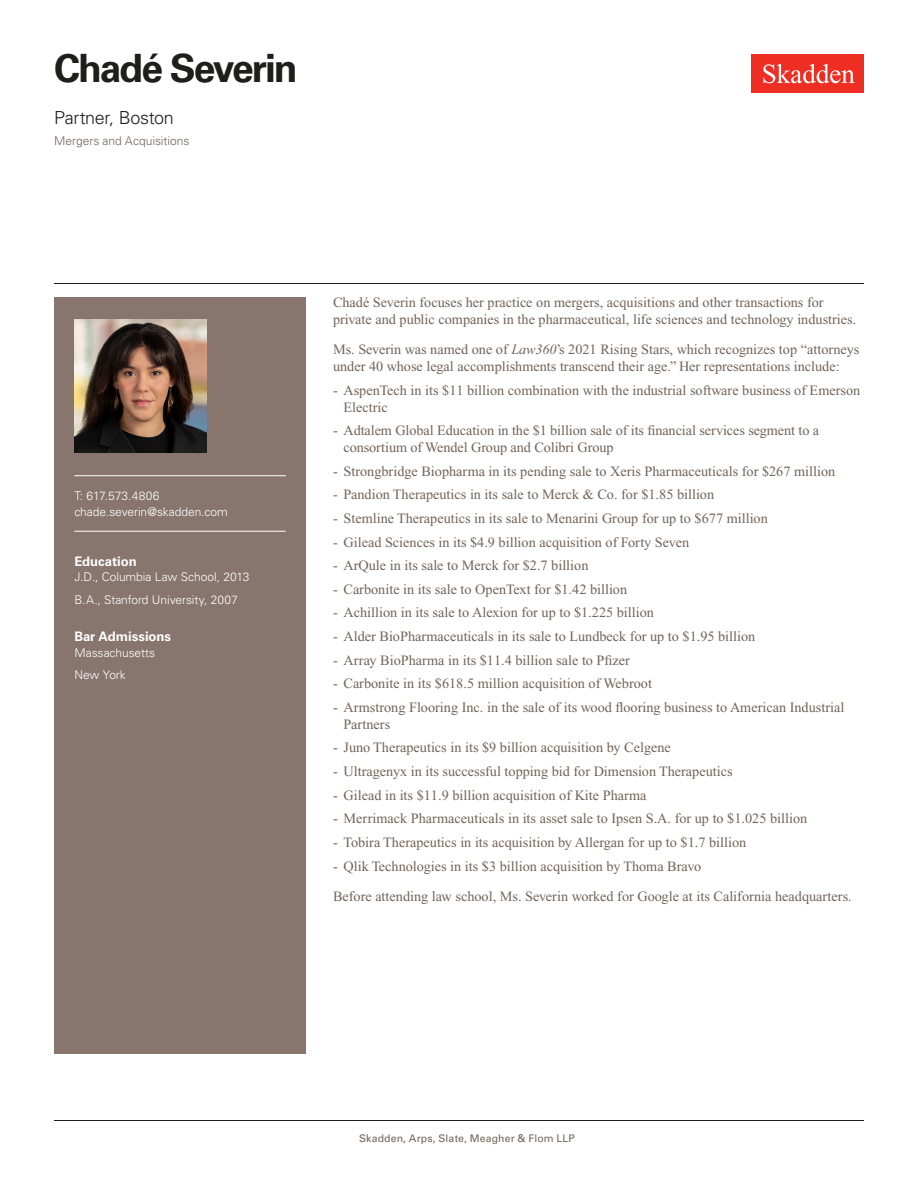
<style>
.page{position:relative;width:918px;height:1188px;background:#fff}
.page>*{position:absolute;margin:0;border:0;box-sizing:border-box;transform-origin:0 0}
.Name{font:700 39px "Univers LT Std";letter-spacing:-.05em;color:#1e1e1d}
.Title_and_Office{font:300 18px "Univers LT Std";letter-spacing:-.02em;color:#1e1e1d}
.Main_Body_Bulleted{font:14.25px/16.8px "Times New Roman PS Std";color:#726458}
.Main_Body{font:14.25px/16.8px "Times New Roman PS Std";color:#726458}
.Bar_Admission_Education{font:700 13.2px "Univers LT Std";letter-spacing:-.005em;color:#fff}
.Sidebar_text{font:300 12px "Univers LT Std";letter-spacing:-.005em;color:#fff}
.Email{font:300 12px "Univers LT Std";letter-spacing:-.005em;color:#fff}
.Practice{font:300 12px "Univers LT Std";color:#726458}
.Phone_Number{font:300 12px "Univers LT Std";letter-spacing:.005em;color:#fff}
.Folio{font:10.5px "Univers LT Std";letter-spacing:.01em;color:#726458}
.s1{font-style:italic}
.s2{font-weight:700;color:#fff}
</style>
<div class="page">
<div style="left:752px;top:54px;width:112px;height:39px;background:#ee2e22"></div>
<svg style="left:763px;top:64px;width:92px;height:19px"></svg>
<div style="left:54px;top:297px;width:252px;height:756px;background:#87756e"></div>
<hr style="left:74px;top:475px;width:212px;height:1px;background:#fff">
<hr style="left:74px;top:531px;width:212px;height:1px;background:#fff">
<img style="left:74px;top:320px;width:132px;height:132px">
<hr style="left:54px;top:1120px;width:810px;height:1px;background:#1e1e1d">
<hr style="left:54px;top:283px;width:810px;height:1px;background:#1e1e1d">
<h1 class="Name" style="left:54px;top:46px;width:245px">Chadé Severin</h1>
<h2 class="Title_and_Office" style="left:54px;top:107px;width:121px">Partner, Boston</h2>
<h3 class="Practice" style="left:54px;top:134px;width:137px">Mergers and Acquisitions</h3>
<p class="Phone_Number" style="left:74px;top:489px;width:87px">T: 617.573.4806</p>
<p class="Email" style="left:74px;top:504px;width:155px">chade.severin@skadden.com</p>
<p class="Bar_Admission_Education" style="left:74px;top:553px;width:64px">Education</p>
<p class="Sidebar_text" style="left:74px;top:570px;width:177px">J.D., Columbia Law School, 2013</p>
<p class="Sidebar_text" style="left:74px;top:592px;width:165px">B.A., Stanford University, 2007</p>
<p class="Bar_Admission_Education" style="left:74px;top:629px;width:98px">Bar Admissions</p>
<p class="Sidebar_text" style="left:74px;top:645px;width:82px">Massachusetts</p>
<p class="Sidebar_text" style="left:74px;top:668px;width:53px">New York</p>
<p class="Main_Body" style="left:333px;top:294px;width:525px">Chadé Severin focuses her practice on mergers, acquisitions and other transactions for private and public companies in the pharmaceutical, life sciences and technology industries.</p>
<p class="Main_Body" style="left:333px;top:341px;width:528px">Ms. Severin was named one of <span class="s1">Law360</span>’s 2021 Rising Stars, which recognizes top “attorneys under 40 whose legal accomplishments transcend their age.” Her representations include:</p>
<p class="Main_Body_Bulleted" style="left:344px;top:382px;width:518px;text-indent:-10px">- AspenTech in its $11 billion combination with the industrial software business of Emerson<br>Electric</p>
<p class="Main_Body_Bulleted" style="left:344px;top:422px;width:477px;text-indent:-10px">- Adtalem Global Education in the $1 billion sale of its financial services segment to a consortium of Wendel Group and Colibri Group</p>
<p class="Main_Body_Bulleted" style="left:333px;top:463px;width:504px">- Strongbridge Biopharma in its pending sale to Xeris Pharmaceuticals for $267 million</p>
<p class="Main_Body_Bulleted" style="left:333px;top:486px;width:383px">- Pandion Therapeutics in its sale to Merck &amp; Co. for $1.85 billion</p>
<p class="Main_Body_Bulleted" style="left:333px;top:510px;width:436px">- Stemline Therapeutics in its sale to Menarini Group for up to $677 million</p>
<p class="Main_Body_Bulleted" style="left:333px;top:533px;width:358px">- Gilead Sciences in its $4.9 billion acquisition of Forty Seven</p>
<p class="Main_Body_Bulleted" style="left:333px;top:557px;width:257px">- ArQule in its sale to Merck for $2.7 billion</p>
<p class="Main_Body_Bulleted" style="left:333px;top:581px;width:296px">- Carbonite in its sale to OpenText for $1.42 billion</p>
<p class="Main_Body_Bulleted" style="left:333px;top:604px;width:323px">- Achillion in its sale to Alexion for up to $1.225 billion</p>
<p class="Main_Body_Bulleted" style="left:333px;top:628px;width:424px">- Alder BioPharmaceuticals in its sale to Lundbeck for up to $1.95 billion</p>
<p class="Main_Body_Bulleted" style="left:333px;top:652px;width:298px">- Array BioPharma in its $11.4 billion sale to Pfizer</p>
<p class="Main_Body_Bulleted" style="left:333px;top:675px;width:320px">- Carbonite in its $618.5 million acquisition of Webroot</p>
<p class="Main_Body_Bulleted" style="left:344px;top:699px;width:502px;text-indent:-10px">- Armstrong Flooring Inc. in the sale of its wood flooring business to American Industrial<br>Partners</p>
<p class="Main_Body_Bulleted" style="left:333px;top:739px;width:339px">- Juno Therapeutics in its $9 billion acquisition by Celgene</p>
<p class="Main_Body_Bulleted" style="left:333px;top:763px;width:401px">- Ultragenyx in its successful topping bid for Dimension Therapeutics</p>
<p class="Main_Body_Bulleted" style="left:333px;top:787px;width:315px">- Gilead in its $11.9 billion acquisition of Kite Pharma</p>
<p class="Main_Body_Bulleted" style="left:333px;top:810px;width:476px">- Merrimack Pharmaceuticals in its asset sale to Ipsen S.A. for up to $1.025 billion</p>
<p class="Main_Body_Bulleted" style="left:333px;top:834px;width:415px">- Tobira Therapeutics in its acquisition by Allergan for up to $1.7 billion</p>
<p class="Main_Body_Bulleted" style="left:333px;top:857px;width:370px">- Qlik Technologies in its $3 billion acquisition by Thoma Bravo</p>
<p class="Main_Body" style="left:333px;top:888px;width:520px">Before attending law school, Ms. Severin worked for Google at its California headquarters.</p>
<p class="Folio" style="left:343px;top:1132px;width:233px"><span class="s2">1</span> Skadden, Arps, Slate, Meagher &amp; Flom LLP</p>
</div>
